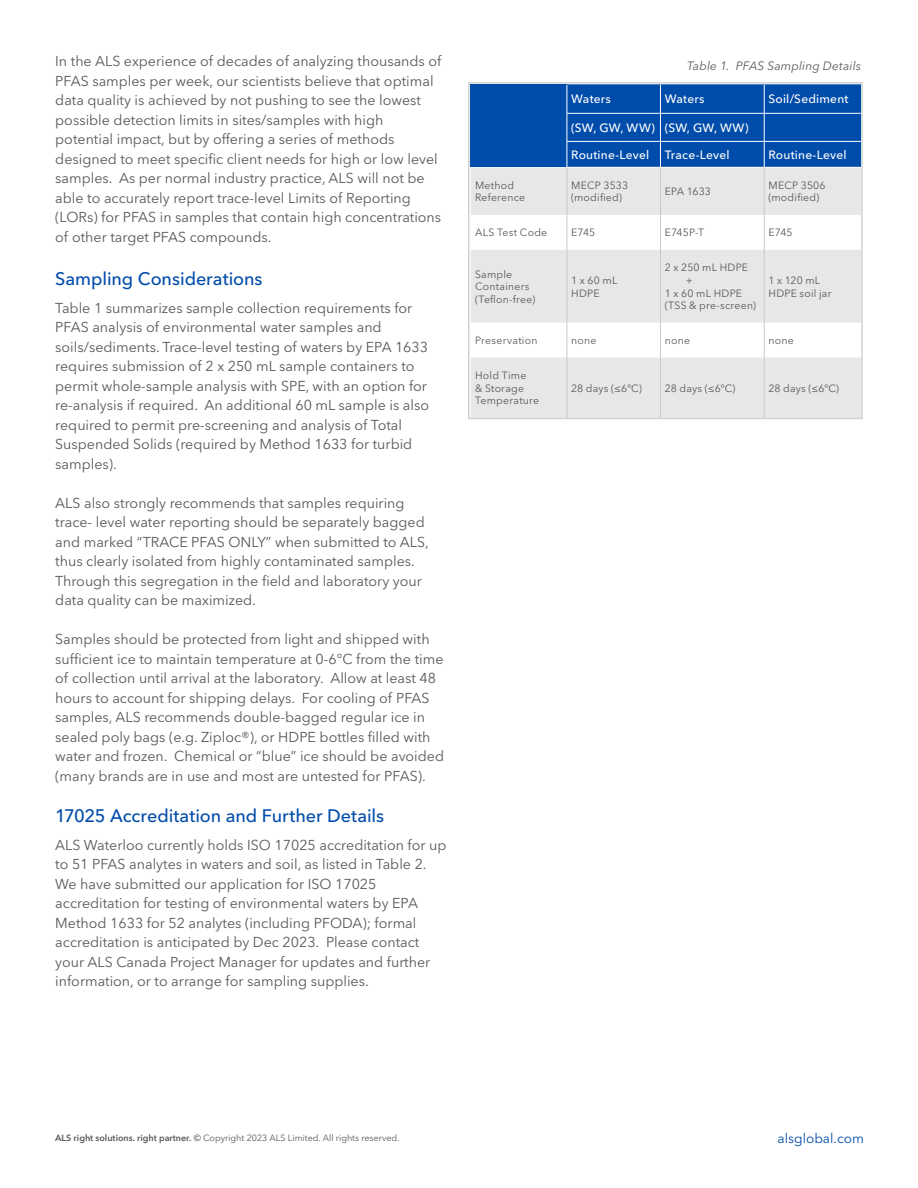
<style>
.page{position:relative;width:918px;height:1188px;background:#fff}
.page>*{position:absolute;margin:0;border:0;box-sizing:border-box;transform-origin:0 0}
.Body_copy{font:500 18px "Avenir Next LT Pro";letter-spacing:-.005em;color:#004cab}
.t1{font:14.25px/19.5px "Avenir Next LT Pro";color:#57585a}
.t2{font:13.5px "Avenir Next LT Pro";color:#004cab}
.t3{font:500 12px "Avenir Next LT Pro";letter-spacing:.015em;color:#fff}
.t4{font:italic 12px "Avenir Next LT Pro";letter-spacing:.01em;color:#57585a}
.t5{font:10.5px/12.6px "Avenir Next LT Pro";letter-spacing:.02em;color:#57585a}
.t6{font:9px "Avenir Next LT Pro";color:#57585a}
.s1{font-weight:600}
.s2{font-weight:500}
</style>
<div class="page">
<div style="left:471px;top:84px;width:96px;height:83px;background:#004cab"></div>
<svg style="left:471px;top:167px;width:389px;height:249px;fill:#e6e7e9"></svg>
<hr style="left:567px;top:168px;width:1px;height:47px;background:#c7c8ca">
<hr style="left:660px;top:168px;width:1px;height:47px;background:#c7c8ca">
<hr style="left:764px;top:168px;width:1px;height:47px;background:#c7c8ca">
<hr style="left:567px;top:215px;width:1px;height:35px;background:#c7c8ca">
<hr style="left:660px;top:215px;width:1px;height:35px;background:#c7c8ca">
<hr style="left:764px;top:215px;width:1px;height:35px;background:#c7c8ca">
<hr style="left:567px;top:250px;width:1px;height:73px;background:#c7c8ca">
<hr style="left:660px;top:250px;width:1px;height:73px;background:#c7c8ca">
<hr style="left:764px;top:250px;width:1px;height:73px;background:#c7c8ca">
<hr style="left:567px;top:323px;width:1px;height:35px;background:#c7c8ca">
<hr style="left:660px;top:323px;width:1px;height:35px;background:#c7c8ca">
<hr style="left:764px;top:323px;width:1px;height:35px;background:#c7c8ca">
<hr style="left:567px;top:358px;width:1px;height:60px;background:#c7c8ca">
<hr style="left:660px;top:358px;width:1px;height:60px;background:#c7c8ca">
<hr style="left:764px;top:358px;width:1px;height:60px;background:#c7c8ca">
<svg style="left:567px;top:85px;width:293px;height:82px;background:#0852ad"></svg>
<hr style="left:567px;top:167px;width:93px;height:1px;background:#fff">
<hr style="left:660px;top:167px;width:104px;height:1px;background:#fff">
<hr style="left:764px;top:167px;width:97px;height:1px;background:#fff">
<div style="left:468px;top:82px;width:395px;height:337px;border:2px solid #d1d2d4"></div>
<p class="t1" style="left:55px;top:51px;width:388px">In the ALS experience of decades of analyzing thousands of PFAS samples per week, our scientists believe that optimal data quality is achieved by not pushing to see the lowest possible detection limits in sites/samples with high</p>
<p class="t1" style="left:55px;top:129px;width:341px">potential impact, but by offering a series of methods</p>
<p class="t1" style="left:55px;top:149px;width:387px">designed to meet specific client needs for high or low level samples. As per normal industry practice, ALS will not be able to accurately report trace-level Limits of Reporting (LORs) for PFAS in samples that contain high concentrations of other target PFAS compounds.</p>
<p class="Body_copy" style="left:55px;top:268px;width:209px">Sampling Considerations</p>
<p class="t1" style="left:55px;top:298px;width:359px">Table 1 summarizes sample collection requirements for</p>
<p class="t1" style="left:55px;top:318px;width:328px">PFAS analysis of environmental water samples and</p>
<p class="t1" style="left:55px;top:337px;width:374px">soils/sediments. Trace-level testing of waters by EPA 1633</p>
<p class="t1" style="left:55px;top:357px;width:375px">requires submission of 2 x 250 mL sample containers to permit whole-sample analysis with SPE, with an option for re-analysis if required. An additional 60 mL sample is also required to permit pre-screening and analysis of Total</p>
<p class="t1" style="left:55px;top:435px;width:359px">Suspended Solids (required by Method 1633 for turbid samples).</p>
<p class="t1" style="left:55px;top:493px;width:351px">ALS also strongly recommends that samples requiring</p>
<p class="t1" style="left:55px;top:513px;width:375px">trace- level water reporting should be separately bagged and marked “TRACE PFAS ONLY” when submitted to ALS, thus clearly isolated from highly contaminated samples.<br>Through this segregation in the field and laboratory your data quality can be maximized.</p>
<p class="t1" style="left:55px;top:630px;width:390px">Samples should be protected from light and shipped with sufficient ice to maintain temperature at 0-6°C from the time of collection until arrival at the laboratory. Allow at least 48 hours to account for shipping delays. For cooling of PFAS samples, ALS recommends double-bagged regular ice in sealed poly bags (e.g. Ziploc®), or HDPE bottles filled with water and frozen. Chemical or “blue” ice should be avoided (many brands are in use and most are untested for PFAS).</p>
<p class="Body_copy" style="left:55px;top:805px;width:330px">17025 Accreditation and Further Details</p>
<p class="t1" style="left:55px;top:835px;width:393px">ALS Waterloo currently holds ISO 17025 accreditation for up to 51 PFAS analytes in waters and soil, as listed in Table 2.<br>We have submitted our application for ISO 17025</p>
<p class="t1" style="left:55px;top:894px;width:377px">accreditation for testing of environmental waters by EPA Method 1633 for 52 analytes (including PFODA); formal accreditation is anticipated by Dec 2023. Please contact your ALS Canada Project Manager for updates and further information, or to arrange for sampling supplies.</p>
<p class="t4" style="left:687px;top:58px;width:176px">Table 1. PFAS Sampling Details</p>
<p class="t5" style="left:475px;top:179px;width:41px">Method</p>
<p class="t5" style="left:475px;top:191px;width:52px">Reference</p>
<p class="t3" style="left:571px;top:92px;width:41px">Waters</p>
<p class="t3" style="left:665px;top:92px;width:41px">Waters</p>
<p class="t3" style="left:769px;top:92px;width:81px">Soil/Sediment</p>
<p class="t3" style="left:571px;top:120px;width:85px">(SW, GW, WW)</p>
<p class="t3" style="left:665px;top:120px;width:85px">(SW, GW, WW)</p>
<p class="t3" style="left:571px;top:147px;width:80px">Routine-Level</p>
<p class="t3" style="left:665px;top:147px;width:66px">Trace-Level</p>
<p class="t3" style="left:769px;top:147px;width:80px">Routine-Level</p>
<p class="t5" style="left:571px;top:179px;width:59px">MECP 3533 (modified)</p>
<p class="t5" style="left:665px;top:185px;width:48px">EPA 1633</p>
<p class="t5" style="left:769px;top:179px;width:59px">MECP 3506 (modified)</p>
<p class="t5" style="left:475px;top:226px;width:74px">ALS Test Code</p>
<p class="t5" style="left:571px;top:226px;width:26px">E745</p>
<p class="t5" style="left:665px;top:226px;width:41px">E745P-T</p>
<p class="t5" style="left:769px;top:226px;width:26px">E745</p>
<p class="t5" style="left:475px;top:268px;width:56px">Sample<br>Containers</p>
<p class="t5" style="left:475px;top:293px;width:62px">(Teflon-free)</p>
<p class="t5" style="left:665px;top:261px;width:85px">2 x 250 mL HDPE</p>
<p class="t5" style="left:686px;top:274px;width:8px">+</p>
<p class="t5" style="left:665px;top:287px;width:79px">1 x 60 mL HDPE</p>
<p class="t5" style="left:665px;top:299px;width:93px">(TSS &amp; pre-screen)</p>
<p class="t5" style="left:571px;top:274px;width:48px">1 x 60 mL</p>
<p class="t5" style="left:571px;top:287px;width:30px">HDPE</p>
<p class="t5" style="left:769px;top:274px;width:53px">1 x 120 mL</p>
<p class="t5" style="left:769px;top:287px;width:64px">HDPE soil jar</p>
<p class="t5" style="left:475px;top:334px;width:64px">Preservation</p>
<p class="t5" style="left:571px;top:334px;width:27px">none</p>
<p class="t5" style="left:665px;top:334px;width:27px">none</p>
<p class="t5" style="left:769px;top:334px;width:27px">none</p>
<p class="t5" style="left:475px;top:369px;width:66px">Hold Time<br>&amp; Storage<br>Temperature</p>
<p class="t5" style="left:571px;top:382px;width:72px">28 days (≤6ºC)</p>
<p class="t5" style="left:665px;top:382px;width:72px">28 days (≤6ºC)</p>
<p class="t5" style="left:769px;top:382px;width:72px">28 days (≤6ºC)</p>
<p class="t6" style="left:55px;top:1132px;width:346px"><span class="s1">ALS right solutions. right partner.</span> <span class="s2">©</span> Copyright 2023 ALS Limited. All rights reserved.</p>
<p class="t2" style="left:778px;top:1130px;width:88px">alsglobal.com</p>
</div>
